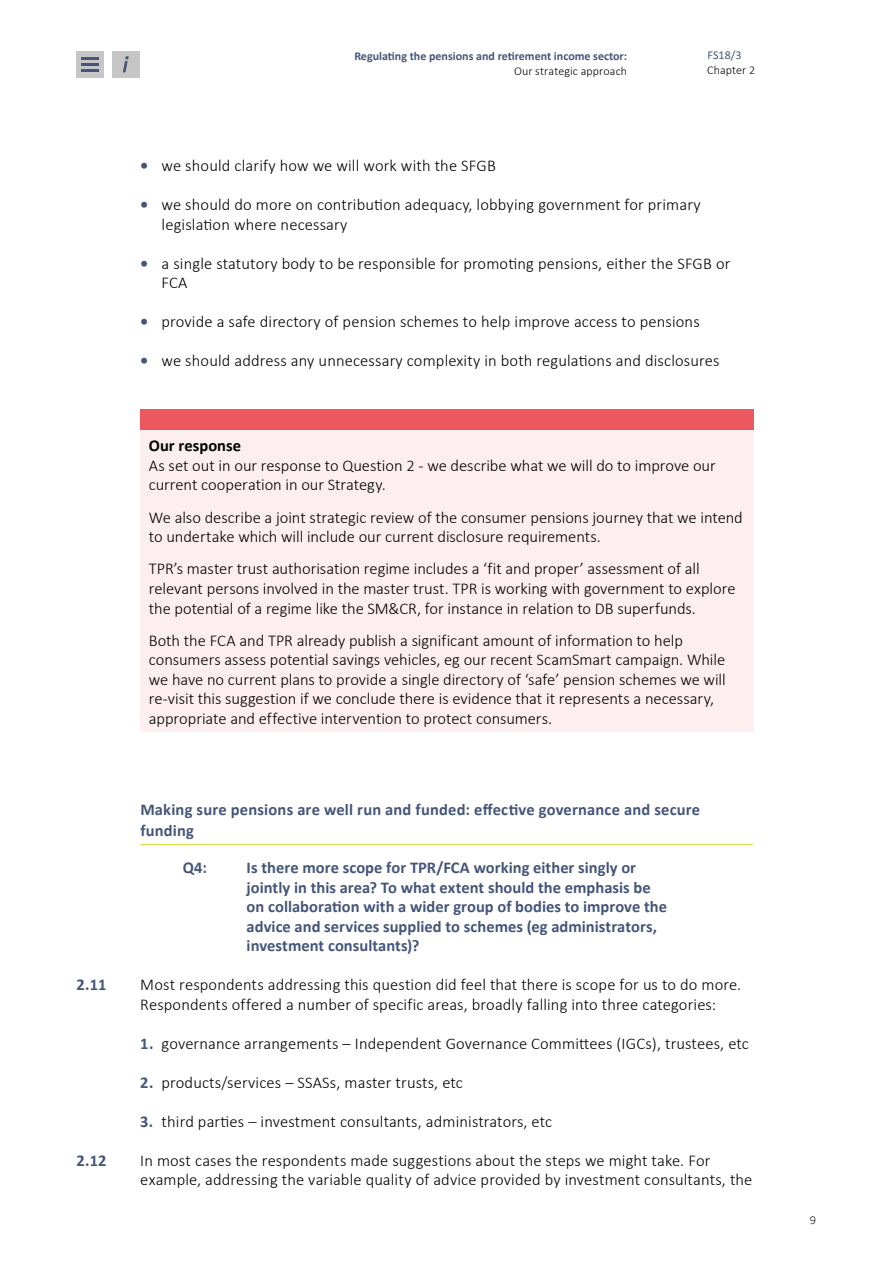
<style>
.page{position:relative;width:893px;height:1263px;background:#fff}
.page>*{position:absolute;margin:0;border:0;box-sizing:border-box;transform-origin:0 0}
.t1{font:300 16.5px/19.5px "Calibri";color:#000}
.t2{font:700 16.5px/19.5px "Calibri";letter-spacing:.005em;color:#45557a}
.t3{font:700 16.5px "Calibri";letter-spacing:.005em;color:#000}
.t4{font:700 12px "Calibri";color:#45557a}
.t5{font:300 12px "Calibri";letter-spacing:.01em;color:#000}
.t6{font:12px "Calibri";color:#45557a}
.t7{font:300 12px "Effra";color:#000}
.s1{font-weight:700;color:#45557a}
</style>
<div class="page">
<div style="left:112px;top:51px;width:28px;height:27px;background:#c6c6c6"></div>
<svg style="left:123px;top:56px;width:6px;height:16px"></svg>
<hr style="left:140px;top:844px;width:613px;height:1px;background:#d9dd4c">
<div style="left:140px;top:409px;width:613px;height:22px;background:#eb595e"></div>
<div style="left:140px;top:431px;width:613px;height:301px;background:#fdeeef"></div>
<div style="left:77px;top:51px;width:27px;height:27px;background:#c6c6c6"></div>
<hr style="left:82px;top:63px;width:17px;height:3px;background:#45557a">
<hr style="left:82px;top:69px;width:17px;height:3px;background:#45557a">
<svg style="left:82px;top:57px;width:17px;height:2px"></svg>
<p class="t4" style="left:354px;top:48px;width:274px">Regulating the pensions and retirement income sector:</p>
<p class="t5" style="left:514px;top:64px;width:115px">Our strategic approach</p>
<p class="t6" style="left:708px;top:47px;width:36px">FS18/3</p>
<p class="t5" style="left:707px;top:62px;width:49px">Chapter 2</p>
<p class="t1" style="left:140px;top:156px;width:357px"><span class="s1">•</span> we should clarify how we will work with the SFGB</p>
<p class="t1" style="left:162px;top:195px;width:541px;text-indent:-21px"><span class="s1">•</span> we should do more on contribution adequacy, lobbying government for primary legislation where necessary</p>
<p class="t1" style="left:162px;top:253px;width:570px;text-indent:-21px"><span class="s1">•</span> a single statutory body to be responsible for promoting pensions, either the SFGB or<br>FCA</p>
<p class="t1" style="left:140px;top:312px;width:561px"><span class="s1">•</span> provide a safe directory of pension schemes to help improve access to pensions</p>
<p class="t1" style="left:140px;top:351px;width:581px"><span class="s1">•</span> we should address any unnecessary complexity in both regulations and disclosures</p>
<p class="t3" style="left:149px;top:434px;width:94px">Our response</p>
<p class="t1" style="left:149px;top:456px;width:568px">As set out in our response to Question 2 - we describe what we will do to improve our current cooperation in our Strategy.</p>
<p class="t1" style="left:149px;top:507px;width:595px">We also describe a joint strategic review of the consumer pensions journey that we intend to undertake which will include our current disclosure requirements.</p>
<p class="t1" style="left:149px;top:559px;width:588px">TPR’s master trust authorisation regime includes a ‘fit and proper’ assessment of all relevant persons involved in the master trust. TPR is working with government to explore the potential of a regime like the SM&amp;CR, for instance in relation to DB superfunds.</p>
<p class="t1" style="left:149px;top:630px;width:578px">Both the FCA and TPR already publish a significant amount of information to help consumers assess potential savings vehicles, eg our recent ScamSmart campaign. While we have no current plans to provide a single directory of ‘safe’ pension schemes we will re-visit this suggestion if we conclude there is evidence that it represents a necessary, appropriate and effective intervention to protect consumers.</p>
<p class="t2" style="left:140px;top:798px;width:561px;line-height:21px">Making sure pensions are well run and funded: effective governance and secure funding</p>
<p class="t2" style="left:183px;top:857px;width:26px">Q4:</p>
<p class="t2" style="left:247px;top:857px;width:422px">Is there more scope for TPR/FCA working either singly or jointly in this area? To what extent should the emphasis be on collaboration with a wider group of bodies to improve the advice and services supplied to schemes (eg administrators, investment consultants)?</p>
<p class="t2" style="left:77px;top:974px;width:31px">2.11</p>
<p class="t1" style="left:140px;top:975px;width:602px">Most respondents addressing this question did feel that there is scope for us to do more.<br>Respondents offered a number of specific areas, broadly falling into three categories:</p>
<p class="t1" style="left:140px;top:1033px;width:610px"><span class="s1">1.</span> governance arrangements – Independent Governance Committees (IGCs), trustees, etc</p>
<p class="t1" style="left:140px;top:1072px;width:324px"><span class="s1">2.</span> products/services – SSASs, master trusts, etc</p>
<p class="t1" style="left:140px;top:1111px;width:413px"><span class="s1">3.</span> third parties – investment consultants, administrators, etc</p>
<p class="t2" style="left:77px;top:1150px;width:32px">2.12</p>
<p class="t1" style="left:140px;top:1150px;width:614px">In most cases the respondents made suggestions about the steps we might take. For example, addressing the variable quality of advice provided by investment consultants, the</p>
<p class="t7" style="left:810px;top:1213px;width:8px">9</p>
</div>
